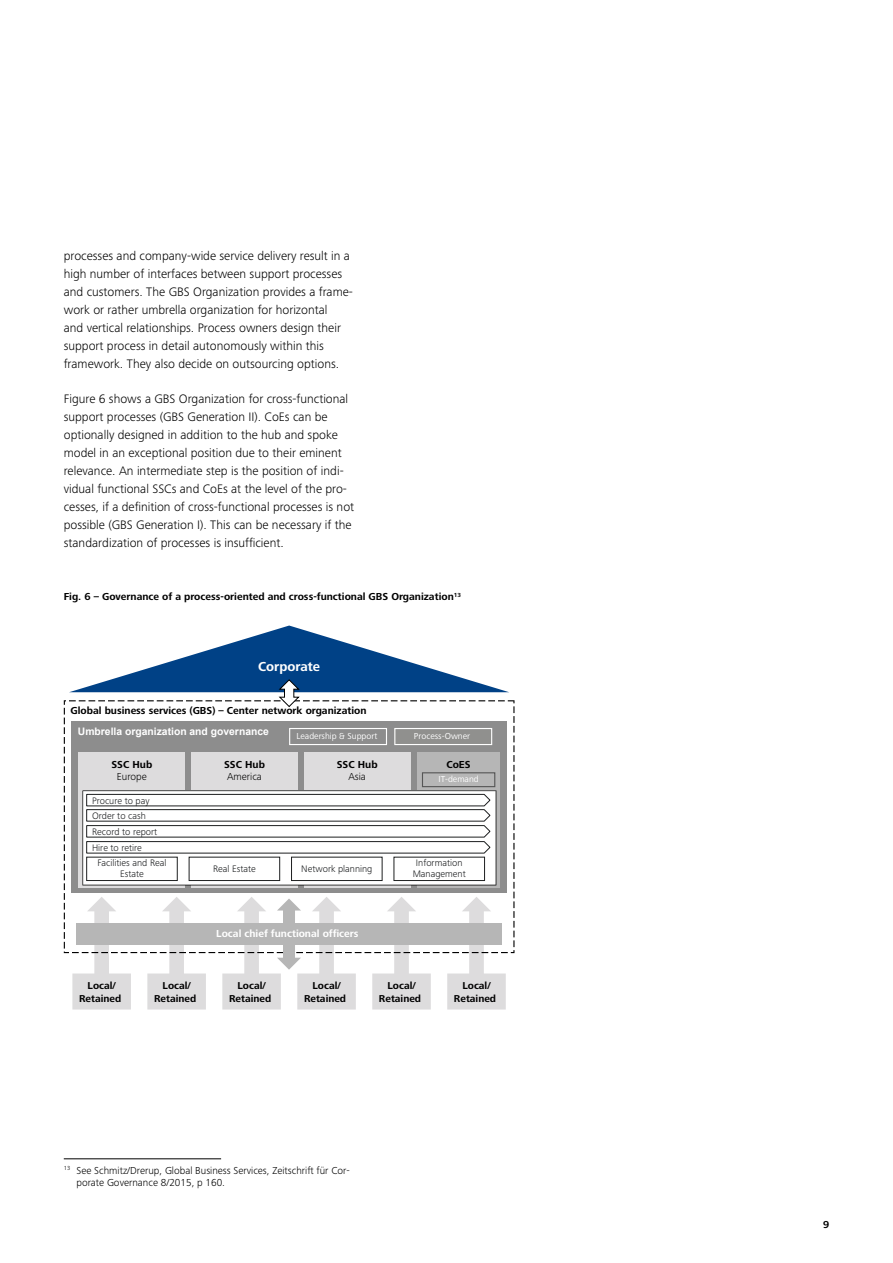
<style>
.page{position:relative;width:893px;height:1263px;background:#fff}
.page>*{position:absolute;margin:0;border:0;box-sizing:border-box;transform-origin:0 0}
.t1{font:700 13.5px "Frutiger Next Pro";color:#fff}
.t2{font:300 12.75px/18px "Frutiger Next Pro";color:#000}
.t3{font:700 10.5px "Frutiger Next Pro";color:#000}
.t4{font:300 10.5px/12.8px "Frutiger Next Pro";color:#000}
.t5{font:700 10.5px "Frutiger Next Pro";color:#fff}
.t6{font:700 10.35px/12.5px "Frutiger Next Pro";color:#000;text-align:center}
.t7{font:700 10.35px "Arial";color:#fff}
.t8{font:300 9.75px/10.5px "Frutiger Next Pro";color:#16181a;text-align:center}
.t9{font:9px "Frutiger Next Pro";color:#fff}
.s1{color:#fff}
</style>
<div class="page">
<hr style="left:64px;top:1158px;width:157px;height:1px;background:#000">
<svg style="left:72px;top:953px;width:59px;height:56px"></svg>
<svg style="left:147px;top:953px;width:59px;height:56px"></svg>
<svg style="left:372px;top:953px;width:59px;height:56px"></svg>
<svg style="left:447px;top:953px;width:59px;height:56px"></svg>
<svg style="left:64px;top:700px;width:450px;height:253px"></svg>
<div style="left:71px;top:722px;width:436px;height:171px;background:#8d8d8d"></div>
<svg style="left:222px;top:897px;width:134px;height:112px"></svg>
<div style="left:76px;top:923px;width:426px;height:22px;background:#b6b6b6"></div>
<div style="left:191px;top:752px;width:107px;height:136px;background:#dddcdd"></div>
<div style="left:79px;top:752px;width:106px;height:136px;background:#dddcdd"></div>
<div style="left:304px;top:752px;width:106px;height:136px;background:#dddcdd"></div>
<div style="left:417px;top:752px;width:83px;height:136px;background:#b6b6b6"></div>
<div style="left:394px;top:728px;width:98px;height:17px;border:1px solid #fff"></div>
<div style="left:422px;top:772px;width:73px;height:15px;border:1px solid #565656"></div>
<div style="left:289px;top:728px;width:98px;height:17px;border:1px solid #fff"></div>
<svg style="left:82px;top:790px;width:414px;height:95px;background:#e1e1e1"></svg>
<div style="left:87px;top:857px;width:90px;height:23px;background:#fff"></div>
<div style="left:86px;top:857px;width:92px;height:24px;border:1px solid #1d1f20"></div>
<div style="left:189px;top:857px;width:91px;height:23px;background:#fff"></div>
<div style="left:189px;top:857px;width:91px;height:24px;border:1px solid #1d1f20"></div>
<div style="left:292px;top:857px;width:90px;height:23px;background:#fff"></div>
<div style="left:291px;top:857px;width:91px;height:24px;border:1px solid #1d1f20"></div>
<div style="left:394px;top:857px;width:91px;height:23px;background:#fff"></div>
<div style="left:394px;top:857px;width:91px;height:24px;border:1px solid #1d1f20"></div>
<svg style="left:69px;top:625px;width:440px;height:82px"></svg>
<p class="t2" style="left:64px;top:247px;width:291px">processes and company-wide service delivery result in a high number of interfaces between support processes and customers. The GBS Organization provides a frame&shy;work or rather umbrella organization for horizontal<br>and vertical relationships. Process owners design their support process in detail autonomously within this framework. They also decide on outsourcing options.</p>
<p class="t2" style="left:64px;top:390px;width:292px">Figure 6 shows a GBS Organization for cross-functional support processes (GBS Generation II). CoEs can be optionally designed in addition to the hub and spoke model in an exceptional position due to their eminent relevance. An intermediate step is the position of indi&shy;vidual functional SSCs and CoEs at the level of the pro&shy;cesses, if a definition of cross-functional processes is not possible (GBS Generation I). This can be necessary if the standardization of processes is insufficient.<span class="s1">13</span></p>
<p class="t3" style="left:64px;top:591px;width:399px">Fig. 6 – Governance of a process-oriented and cross-functional GBS Organization<sup>13</sup></p>
<p class="t1" style="left:258px;top:659px;width:63px">Corporate</p>
<p class="t3" style="left:71px;top:705px;width:297px">Global business services (GBS) – Center network organization</p>
<p class="t7" style="left:78px;top:725px;width:193px">Umbrella organization and governance</p>
<p class="t9" style="left:414px;top:731px;width:58px">Process-Owner</p>
<p class="t9" style="left:438px;top:774px;width:42px">IT-demand</p>
<p class="t9" style="left:296px;top:731px;width:82px">Leadership &amp; Support</p>
<p class="t3" style="left:112px;top:759px;width:42px">SSC Hub</p>
<p class="t4" style="left:117px;top:770px;width:31px">Europe</p>
<p class="t3" style="left:224px;top:759px;width:42px">SSC Hub</p>
<p class="t4" style="left:227px;top:770px;width:36px">America</p>
<p class="t3" style="left:337px;top:759px;width:42px">SSC Hub</p>
<p class="t3" style="left:446px;top:759px;width:26px">CoES</p>
<p class="t4" style="left:348px;top:770px;width:19px">Asia</p>
<p class="t8" style="left:92px;top:795px;width:59px">Procure to pay</p>
<p class="t8" style="left:92px;top:810px;width:55px">Order to cash</p>
<p class="t8" style="left:92px;top:826px;width:67px">Record to report</p>
<p class="t8" style="left:92px;top:842px;width:51px">Hire to retire</p>
<p class="t8" style="left:97px;top:858px;width:71px">Facilities and Real</p>
<p class="t8" style="left:120px;top:868px;width:25px">Estate</p>
<p class="t8" style="left:213px;top:863px;width:44px">Real Estate</p>
<p class="t8" style="left:301px;top:863px;width:73px">Network planning</p>
<p class="t8" style="left:413px;top:858px;width:55px">Information<br>Management</p>
<p class="t5" style="left:216px;top:928px;width:144px">Local chief functional officers</p>
<p class="t6" style="left:79px;top:980px;width:44px">Local/<br>Retained</p>
<p class="t6" style="left:154px;top:980px;width:44px">Local/<br>Retained</p>
<p class="t6" style="left:229px;top:980px;width:44px">Local/<br>Retained</p>
<p class="t6" style="left:304px;top:980px;width:44px">Local/<br>Retained</p>
<p class="t6" style="left:379px;top:980px;width:44px">Local/<br>Retained</p>
<p class="t6" style="left:454px;top:980px;width:44px">Local/<br>Retained</p>
<p class="t4" style="left:77px;top:1164px;width:275px;text-indent:-13px"><sup>13</sup> See Schmitz/Drerup, Global Business Services, Zeitschrift für Cor&shy;porate Governance 8/2015, p 160.</p>
<p class="t3" style="left:823px;top:1218px;width:8px">9</p>
</div>
